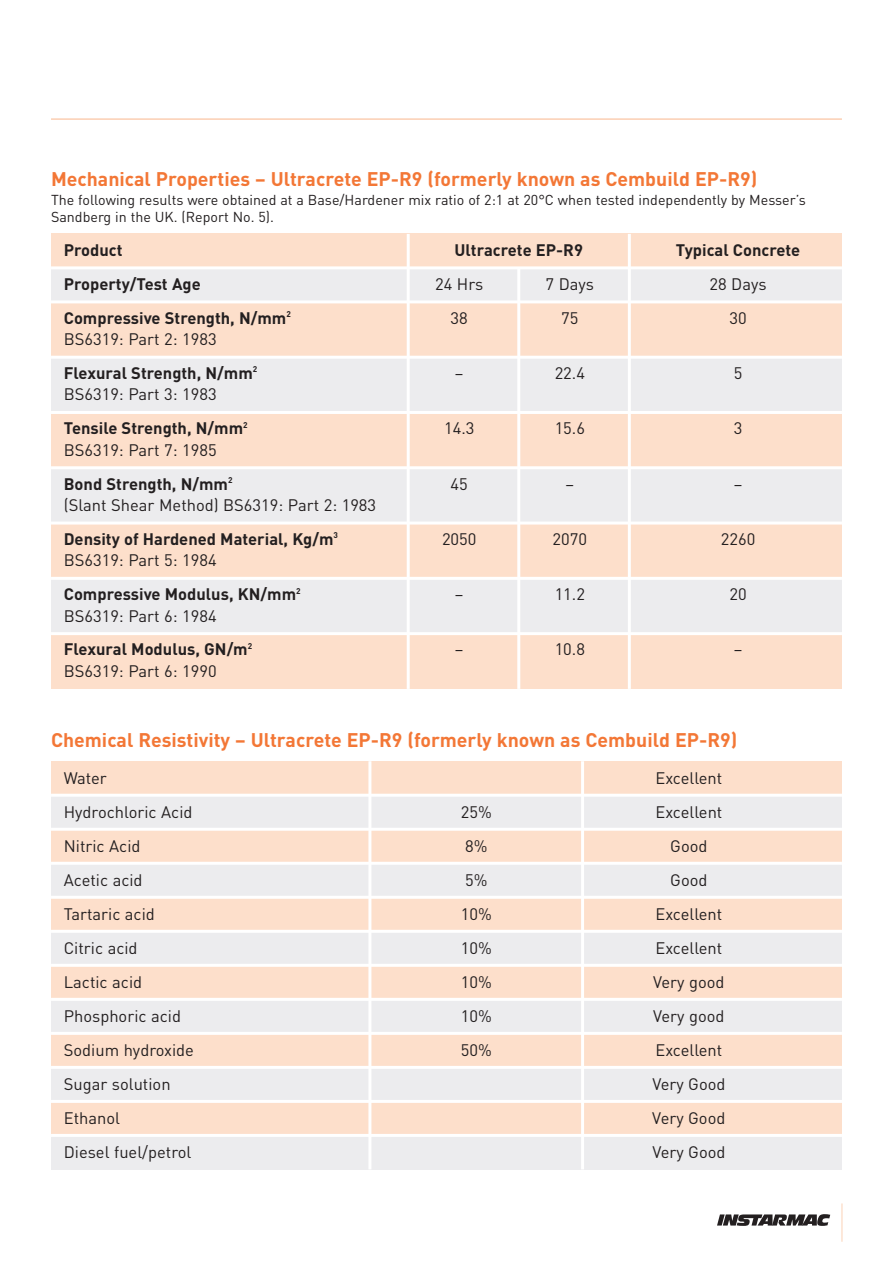
<style>
.page{position:relative;width:893px;height:1263px;background:#fff}
.page>*{position:absolute;margin:0;border:0;box-sizing:border-box;transform-origin:0 0}
.t1{font:700 19.5px "DIN";color:#f37736}
.t2{font:16.5px/34px "DIN";color:#231f20}
.t3{font:700 16.5px/34px "DIN";color:#231f20}
.t4{font:14.25px/17.1px "DIN";color:#231f20}
.s1{font-weight:400}
.s2{font-weight:700}
</style>
<div class="page">
<svg style="left:717px;top:1214px;width:113px;height:12px"></svg>
<hr style="left:842px;top:1203px;width:1px;height:39px;background:#fcd2b6">
<hr style="left:51px;top:119px;width:791px;height:1px;background:#fab78d">
<div style="left:51px;top:234px;width:791px;height:434px;background:#ececee"></div>
<div style="left:51px;top:234px;width:791px;height:34px;background:#fddfcb"></div>
<div style="left:51px;top:302px;width:791px;height:55px;background:#fddfcb"></div>
<div style="left:51px;top:412px;width:791px;height:56px;background:#fddfcb"></div>
<div style="left:51px;top:523px;width:791px;height:55px;background:#fddfcb"></div>
<div style="left:51px;top:634px;width:791px;height:55px;background:#fddfcb"></div>
<hr style="left:628px;top:234px;width:3px;height:455px;background:#fff">
<hr style="left:517px;top:268px;width:3px;height:421px;background:#fff">
<hr style="left:407px;top:234px;width:3px;height:455px;background:#fff">
<hr style="left:51px;top:266px;width:791px;height:3px;background:#fff">
<hr style="left:51px;top:300px;width:791px;height:3px;background:#fff">
<hr style="left:51px;top:356px;width:791px;height:3px;background:#fff">
<hr style="left:51px;top:411px;width:791px;height:3px;background:#fff">
<hr style="left:51px;top:466px;width:791px;height:3px;background:#fff">
<hr style="left:51px;top:521px;width:791px;height:3px;background:#fff">
<hr style="left:51px;top:577px;width:791px;height:3px;background:#fff">
<hr style="left:51px;top:632px;width:791px;height:3px;background:#fff">
<div style="left:51px;top:761px;width:791px;height:408px;background:#ececee"></div>
<div style="left:51px;top:761px;width:791px;height:34px;background:#fddfcb"></div>
<hr style="left:51px;top:794px;width:791px;height:3px;background:#fff">
<div style="left:51px;top:829px;width:791px;height:34px;background:#fddfcb"></div>
<hr style="left:51px;top:862px;width:791px;height:3px;background:#fff">
<div style="left:51px;top:897px;width:791px;height:34px;background:#fddfcb"></div>
<hr style="left:51px;top:930px;width:791px;height:3px;background:#fff">
<div style="left:51px;top:965px;width:791px;height:34px;background:#fddfcb"></div>
<hr style="left:51px;top:998px;width:791px;height:3px;background:#fff">
<div style="left:51px;top:1033px;width:791px;height:34px;background:#fddfcb"></div>
<div style="left:51px;top:1101px;width:791px;height:34px;background:#fddfcb"></div>
<hr style="left:51px;top:828px;width:791px;height:3px;background:#fff">
<hr style="left:51px;top:896px;width:791px;height:3px;background:#fff">
<hr style="left:51px;top:964px;width:791px;height:3px;background:#fff">
<hr style="left:581px;top:761px;width:3px;height:408px;background:#fff">
<hr style="left:368px;top:761px;width:3px;height:408px;background:#fff">
<hr style="left:51px;top:1066px;width:791px;height:3px;background:#fff">
<hr style="left:51px;top:1134px;width:791px;height:3px;background:#fff">
<hr style="left:51px;top:1032px;width:791px;height:3px;background:#fff">
<hr style="left:51px;top:1100px;width:791px;height:3px;background:#fff">
<p class="t1" style="left:51px;top:168px;width:708px">Mechanical Properties – Ultracrete EP-R9 (formerly known as Cembuild EP-R9)</p>
<p class="t4" style="left:51px;top:191px;width:756px">The following results were obtained at a Base/Hardener mix ratio of 2:1 at 20°C when tested independently by Messer’s<br>Sandberg in the UK. (Report No. 5).</p>
<p class="t3" style="left:64px;top:233px;width:60px">Product</p>
<p class="t3" style="left:455px;top:233px;width:130px">Ultracrete EP-R9</p>
<p class="t3" style="left:676px;top:233px;width:126px">Typical Concrete</p>
<p class="t3" style="left:64px;top:267px;width:138px">Property/Test Age</p>
<p class="t2" style="left:435px;top:267px;width:50px">24 Hrs</p>
<p class="t2" style="left:546px;top:267px;width:50px">7 Days</p>
<p class="t2" style="left:710px;top:267px;width:59px">28 Days</p>
<p class="t3" style="left:64px;top:301px;width:229px">Compressive Strength, N/mm<sup>2</sup></p>
<p class="t2" style="left:451px;top:301px;width:19px">38</p>
<p class="t2" style="left:561px;top:301px;width:19px">75</p>
<p class="t2" style="left:729px;top:301px;width:19px">30</p>
<p class="t3" style="left:64px;top:322px;width:195px"><span class="s1">BS6319: Part 2: 1983<br></span>Flexural Strength, N/mm<sup>2</sup></p>
<p class="t2" style="left:455px;top:356px;width:10px">–</p>
<p class="t2" style="left:555px;top:356px;width:32px">22.4</p>
<p class="t2" style="left:734px;top:356px;width:10px">5</p>
<p class="t3" style="left:64px;top:377px;width:185px"><span class="s1">BS6319: Part 3: 1983<br></span>Tensile Strength, N/mm<sup>2</sup></p>
<p class="t2" style="left:64px;top:433px;width:170px">BS6319: Part 7: 1985<br><span class="s2">Bond Strength, N/mm</span><sup>2</sup></p>
<p class="t2" style="left:64px;top:488px;width:314px">(Slant Shear Method) BS6319: Part 2: 1983<br><span class="s2">Density of Hardened Material, Kg/m</span><sup>3</sup></p>
<p class="t3" style="left:64px;top:544px;width:238px"><span class="s1">BS6319: Part 5: 1984<br></span>Compressive Modulus, KN/mm<sup>2</sup></p>
<p class="t3" style="left:64px;top:599px;width:190px"><span class="s1">BS6319: Part 6: 1984<br></span>Flexural Modulus, GN/m<sup>2</sup></p>
<p class="t2" style="left:64px;top:654px;width:154px">BS6319: Part 6: 1990</p>
<p class="t2" style="left:444px;top:412px;width:32px">14.3</p>
<p class="t2" style="left:555px;top:412px;width:32px">15.6</p>
<p class="t2" style="left:734px;top:412px;width:10px">3</p>
<p class="t2" style="left:451px;top:467px;width:19px">45</p>
<p class="t2" style="left:565px;top:467px;width:10px">–</p>
<p class="t2" style="left:734px;top:467px;width:10px">–</p>
<p class="t2" style="left:442px;top:522px;width:36px">2050</p>
<p class="t2" style="left:553px;top:522px;width:36px">2070</p>
<p class="t2" style="left:721px;top:522px;width:36px">2260</p>
<p class="t2" style="left:455px;top:578px;width:10px">–</p>
<p class="t2" style="left:555px;top:578px;width:32px">11.2</p>
<p class="t2" style="left:729px;top:578px;width:19px">20</p>
<p class="t2" style="left:455px;top:633px;width:10px">–</p>
<p class="t2" style="left:555px;top:633px;width:32px">10.8</p>
<p class="t2" style="left:734px;top:633px;width:10px">–</p>
<p class="t1" style="left:51px;top:729px;width:688px">Chemical Resistivity – Ultracrete EP-R9 (formerly known as Cembuild EP-R9)</p>
<p class="t2" style="left:64px;top:761px;width:45px">Water</p>
<p class="t2" style="left:655px;top:761px;width:68px">Excellent</p>
<p class="t2" style="left:64px;top:795px;width:130px">Hydrochloric Acid</p>
<p class="t2" style="left:461px;top:795px;width:32px">25%</p>
<p class="t2" style="left:655px;top:795px;width:68px">Excellent</p>
<p class="t2" style="left:64px;top:829px;width:78px">Nitric Acid</p>
<p class="t2" style="left:465px;top:829px;width:24px">8%</p>
<p class="t2" style="left:670px;top:829px;width:39px">Good</p>
<p class="t2" style="left:64px;top:863px;width:80px">Acetic acid</p>
<p class="t2" style="left:465px;top:863px;width:24px">5%</p>
<p class="t2" style="left:670px;top:863px;width:39px">Good</p>
<p class="t2" style="left:64px;top:897px;width:93px">Tartaric acid</p>
<p class="t2" style="left:461px;top:897px;width:32px">10%</p>
<p class="t2" style="left:655px;top:897px;width:68px">Excellent</p>
<p class="t2" style="left:64px;top:931px;width:75px">Citric acid</p>
<p class="t2" style="left:461px;top:931px;width:32px">10%</p>
<p class="t2" style="left:655px;top:931px;width:68px">Excellent</p>
<p class="t2" style="left:64px;top:965px;width:80px">Lactic acid</p>
<p class="t2" style="left:461px;top:965px;width:32px">10%</p>
<p class="t2" style="left:653px;top:965px;width:73px">Very good</p>
<p class="t2" style="left:64px;top:999px;width:119px">Phosphoric acid</p>
<p class="t2" style="left:461px;top:999px;width:32px">10%</p>
<p class="t2" style="left:653px;top:999px;width:73px">Very good</p>
<p class="t2" style="left:64px;top:1033px;width:132px">Sodium hydroxide</p>
<p class="t2" style="left:461px;top:1033px;width:32px">50%</p>
<p class="t2" style="left:655px;top:1033px;width:68px">Excellent</p>
<p class="t2" style="left:64px;top:1067px;width:108px">Sugar solution</p>
<p class="t2" style="left:652px;top:1067px;width:75px">Very Good</p>
<p class="t2" style="left:64px;top:1101px;width:58px">Ethanol</p>
<p class="t2" style="left:652px;top:1101px;width:75px">Very Good</p>
<p class="t2" style="left:64px;top:1135px;width:129px">Diesel fuel/petrol</p>
<p class="t2" style="left:652px;top:1135px;width:75px">Very Good</p>
</div>
